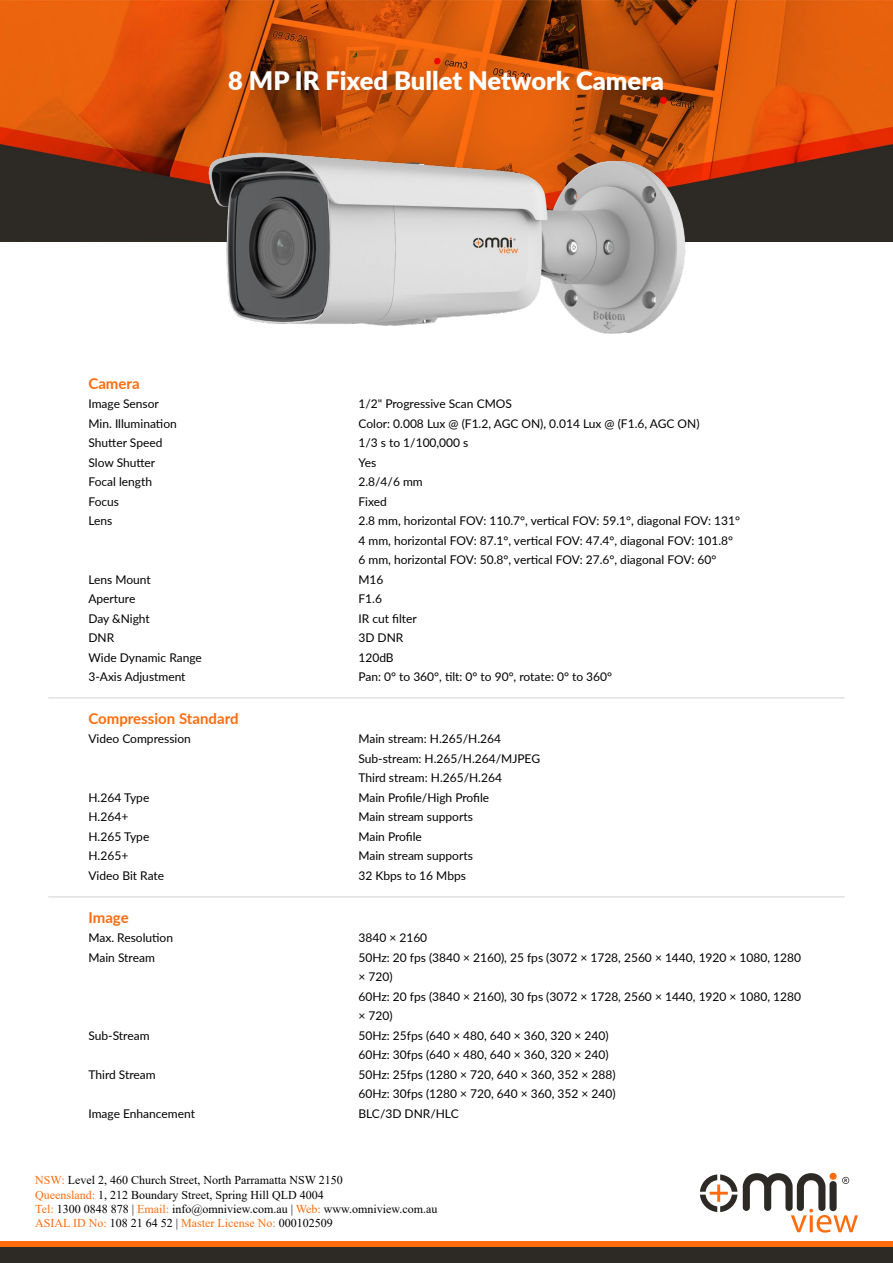
<style>
.page{position:relative;width:893px;height:1263px;background:#fff}
.page>*{position:absolute;margin:0;border:0;box-sizing:border-box;transform-origin:0 0}
.t1{font:900 25.5px "Lato";color:#fff}
.t2{font:700 15px "Lato";color:#ff6c0e}
.t3{font:12px/19.5px "Lato";color:#000}
.t4{font:12px/14.4px "Times New Roman";color:#000}
.s1{color:#ff6c0e}
</style>
<div class="page">
<svg style="left:700px;top:1174px;width:37px;height:38px"></svg>
<svg style="left:743px;top:1173px;width:115px;height:59px"></svg>
<div style="left:0;top:1241px;width:893px;height:7px;background:#ff6c0e"></div>
<div style="left:0;top:1248px;width:893px;height:15px;background:#2d2a26"></div>
<img style="left:0;top:0;width:893px;height:242px">
<hr style="left:48px;top:697px;width:797px;height:1px;background:#d1d3d4">
<hr style="left:48px;top:896px;width:797px;height:1px;background:#d1d3d4">
<img style="left:208px;top:138px;width:477px;height:196px">
<h1 class="t1" style="left:228px;top:61px;width:437px">8 MP IR Fixed Bullet Network Camera</h1>
<p class="t2" style="left:88px;top:372px;width:53px">Camera</p>
<p class="t3" style="left:88px;top:394px;width:72px">Image Sensor</p>
<p class="t3" style="left:358px;top:394px;width:155px">1/2" Progressive Scan CMOS</p>
<p class="t3" style="left:88px;top:413px;width:90px">Min. Illumination</p>
<p class="t3" style="left:358px;top:413px;width:343px">Color: 0.008 Lux @ (F1.2, AGC ON), 0.014 Lux @ (F1.6, AGC ON)</p>
<p class="t3" style="left:88px;top:433px;width:75px">Shutter Speed</p>
<p class="t3" style="left:358px;top:433px;width:111px">1/3 s to 1/100,000 s</p>
<p class="t3" style="left:88px;top:452px;width:68px">Slow Shutter</p>
<p class="t3" style="left:358px;top:452px;width:19px">Yes</p>
<p class="t3" style="left:88px;top:472px;width:65px">Focal length</p>
<p class="t3" style="left:358px;top:472px;width:66px">2.8/4/6 mm</p>
<p class="t3" style="left:88px;top:491px;width:32px">Focus</p>
<p class="t3" style="left:358px;top:491px;width:30px">Fixed</p>
<p class="t3" style="left:88px;top:511px;width:25px">Lens</p>
<p class="t3" style="left:358px;top:511px;width:383px">2.8 mm, horizontal FOV: 110.7°, vertical FOV: 59.1°, diagonal FOV: 131°<br>4 mm, horizontal FOV: 87.1°, vertical FOV: 47.4°, diagonal FOV: 101.8°<br>6 mm, horizontal FOV: 50.8°, vertical FOV: 27.6°, diagonal FOV: 60°</p>
<p class="t3" style="left:88px;top:569px;width:64px">Lens Mount</p>
<p class="t3" style="left:358px;top:569px;width:27px">M16</p>
<p class="t3" style="left:88px;top:589px;width:48px">Aperture</p>
<p class="t3" style="left:358px;top:589px;width:25px">F1.6</p>
<p class="t3" style="left:88px;top:608px;width:63px">Day &amp;Night</p>
<p class="t3" style="left:358px;top:608px;width:60px">IR cut filter</p>
<p class="t3" style="left:88px;top:628px;width:27px">DNR</p>
<p class="t3" style="left:358px;top:628px;width:46px">3D DNR</p>
<p class="t3" style="left:88px;top:647px;width:115px">Wide Dynamic Range</p>
<p class="t3" style="left:358px;top:647px;width:37px">120dB</p>
<p class="t3" style="left:88px;top:667px;width:99px">3-Axis Adjustment</p>
<p class="t3" style="left:358px;top:667px;width:255px">Pan: 0° to 360°, tilt: 0° to 90°, rotate: 0° to 360°</p>
<p class="t2" style="left:88px;top:707px;width:152px">Compression Standard</p>
<p class="t3" style="left:88px;top:729px;width:104px">Video Compression</p>
<p class="t3" style="left:358px;top:729px;width:183px">Main stream: H.265/H.264<br>Sub-stream: H.265/H.264/MJPEG<br>Third stream: H.265/H.264</p>
<p class="t3" style="left:88px;top:787px;width:62px">H.264 Type</p>
<p class="t3" style="left:358px;top:787px;width:132px">Main Profile/High Profile</p>
<p class="t3" style="left:88px;top:807px;width:41px">H.264+</p>
<p class="t3" style="left:358px;top:807px;width:116px">Main stream supports</p>
<p class="t3" style="left:88px;top:826px;width:62px">H.265 Type</p>
<p class="t3" style="left:358px;top:826px;width:65px">Main Profile</p>
<p class="t3" style="left:88px;top:846px;width:41px">H.265+</p>
<p class="t3" style="left:358px;top:846px;width:116px">Main stream supports</p>
<p class="t3" style="left:88px;top:865px;width:77px">Video Bit Rate</p>
<p class="t3" style="left:358px;top:865px;width:109px">32 Kbps to 16 Mbps</p>
<p class="t2" style="left:88px;top:906px;width:42px">Image</p>
<p class="t3" style="left:88px;top:928px;width:86px">Max. Resolution</p>
<p class="t3" style="left:358px;top:928px;width:70px">3840 × 2160</p>
<p class="t3" style="left:88px;top:947px;width:68px">Main Stream</p>
<p class="t3" style="left:358px;top:947px;width:444px">50Hz: 20 fps (3840 × 2160), 25 fps (3072 × 1728, 2560 × 1440, 1920 × 1080, 1280 × 720)<br>60Hz: 20 fps (3840 × 2160), 30 fps (3072 × 1728, 2560 × 1440, 1920 × 1080, 1280 × 720)</p>
<p class="t3" style="left:88px;top:1025px;width:63px">Sub-Stream</p>
<p class="t3" style="left:358px;top:1025px;width:252px">50Hz: 25fps (640 × 480, 640 × 360, 320 × 240)<br>60Hz: 30fps (640 × 480, 640 × 360, 320 × 240)</p>
<p class="t3" style="left:88px;top:1064px;width:69px">Third Stream</p>
<p class="t3" style="left:358px;top:1064px;width:259px">50Hz: 25fps (1280 × 720, 640 × 360, 352 × 288)<br>60Hz: 30fps (1280 × 720, 640 × 360, 352 × 240)</p>
<p class="t3" style="left:88px;top:1103px;width:108px">Image Enhancement</p>
<p class="t3" style="left:358px;top:1103px;width:102px">BLC/3D DNR/HLC</p>
<p class="t4" style="left:35px;top:1172px;width:404px"><span class="s1">NSW:</span> Level 2, 460 Church Street, North Parramatta NSW 2150<br><span class="s1">Queensland:</span> 1, 212 Boundary Street, Spring Hill QLD 4004<br><span class="s1">Tel:</span> 1300 0848 878 | <span class="s1">Email:</span> info@omniview.com.au | <span class="s1">Web:</span> www.omniview.com.au <span class="s1">ASIAL ID No:</span> 108 21 64 52 | <span class="s1">Master License No:</span> 000102509</p>
</div>
